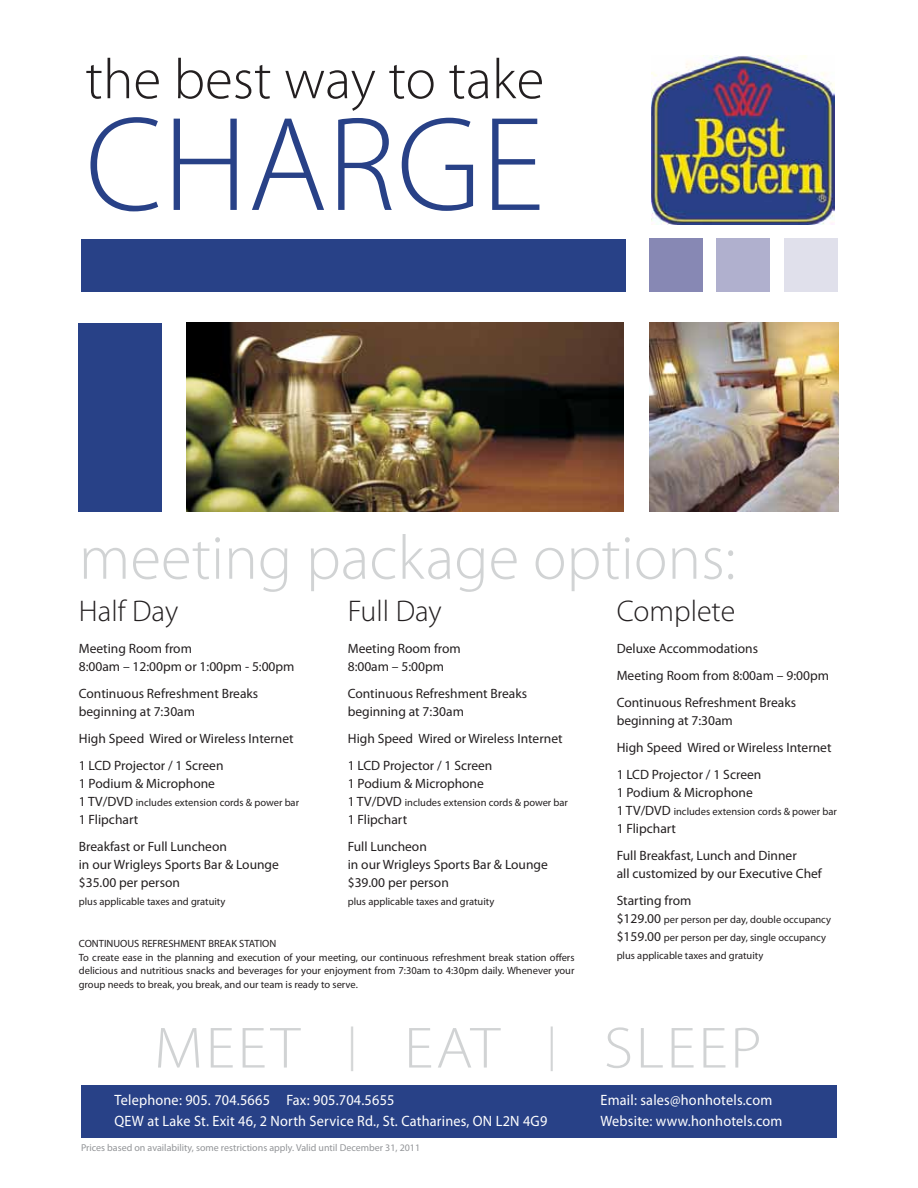
<style>
.page{position:relative;width:918px;height:1188px;background:#fff}
.page>*{position:absolute;margin:0;border:0;box-sizing:border-box;transform-origin:0 0}
.t1{font:300 135.45px "Myriad Pro";color:#284187}
.t2{font:300 63px "Myriad Pro";color:#d1d3d4}
.t3{font:300 58.65px "Myriad Pro";color:#d1d3d4;scale:1.08 1}
.t4{font:300 57px "Myriad Pro";color:#231f20}
.t5{font:300 30px "Myriad Pro";color:#231f20}
.t6{font:15px "Myriad Pro";letter-spacing:.015em;color:#fff;scale:.95 1}
.t7{font:13.5px/27px "Myriad Pro";color:#231f20}
.t8{font:10.5px/13.5px "Myriad Pro";color:#231f20}
.t9{font:10.05px "Myriad Pro";color:#939598}
.s1{font-size:13.5px}
.s2{font-size:44.7px}
</style>
<div class="page">
<div style="left:81px;top:239px;width:544px;height:53px;background:#284187"></div>
<div style="left:649px;top:238px;width:54px;height:54px;background:#8788b4"></div>
<div style="left:716px;top:238px;width:54px;height:54px;background:#b0b0ce"></div>
<div style="left:784px;top:238px;width:54px;height:54px;background:#e0e0eb"></div>
<img style="left:651px;top:55px;width:183px;height:169px">
<div style="left:81px;top:1085px;width:756px;height:53px;background:#284187"></div>
<img style="left:649px;top:323px;width:189px;height:189px">
<img style="left:187px;top:323px;width:436px;height:189px">
<div style="left:79px;top:323px;width:83px;height:189px;background:#284187"></div>
<h3 class="t4" style="left:85px;top:45px;width:460px">the best way to take</h3>
<h1 class="t1" style="left:85px;top:83px;width:460px">CHARGE</h1>
<h2 class="t2" style="left:79px;top:520px;width:658px">meeting package options:</h2>
<h3 class="t5" style="left:79px;top:593px;width:101px">Half Day</h3>
<p class="t7" style="left:79px;top:639px;width:217px;line-height:18px">Meeting Room from<br>8:00am – 12:00pm or 1:00pm - 5:00pm</p>
<p class="t7" style="left:79px;top:684px;width:181px;line-height:18px">Continuous Refreshment Breaks beginning at 7:30am</p>
<p class="t7" style="left:79px;top:724px;width:216px">High Speed Wired or Wireless Internet<br>1 LCD Projector / 1 Screen</p>
<p class="t7" style="left:79px;top:769px;width:138px">1 Podium &amp; Microphone</p>
<p class="t8" style="left:79px;top:795px;width:222px"><span class="s1">1 TV/DVD</span> includes extension cords &amp; power bar</p>
<p class="t7" style="left:79px;top:805px;width:150px">1 Flipchart<br>Breakfast or Full Luncheon</p>
<p class="t7" style="left:79px;top:855px;width:202px;line-height:18px">in our Wrigleys Sports Bar &amp; Lounge $35.00 per person</p>
<p class="t8" style="left:79px;top:894px;width:148px">plus applicable taxes and gratuity</p>
<h3 class="t5" style="left:348px;top:593px;width:95px">Full Day</h3>
<p class="t7" style="left:348px;top:639px;width:115px;line-height:18px">Meeting Room from<br>8:00am – 5:00pm</p>
<p class="t7" style="left:348px;top:684px;width:181px;line-height:18px">Continuous Refreshment Breaks beginning at 7:30am</p>
<p class="t7" style="left:348px;top:724px;width:216px">High Speed Wired or Wireless Internet<br>1 LCD Projector / 1 Screen</p>
<p class="t7" style="left:348px;top:769px;width:138px">1 Podium &amp; Microphone</p>
<p class="t8" style="left:348px;top:795px;width:222px"><span class="s1">1 TV/DVD</span> includes extension cords &amp; power bar</p>
<p class="t7" style="left:348px;top:805px;width:81px">1 Flipchart<br>Full Luncheon</p>
<p class="t7" style="left:348px;top:855px;width:202px;line-height:18px">in our Wrigleys Sports Bar &amp; Lounge $39.00 per person</p>
<p class="t8" style="left:348px;top:894px;width:148px">plus applicable taxes and gratuity</p>
<p class="t8" style="left:79px;top:937px;width:497px">CONTINUOUS REFRESHMENT BREAK STATION<br>To create ease in the planning and execution of your meeting, our continuous refreshment break station offers delicious and nutritious snacks and beverages for your enjoyment from 7:30am to 4:30pm daily. Whenever your group needs to break, you break, and our team is ready to serve.</p>
<h3 class="t5" style="left:617px;top:593px;width:120px">Complete</h3>
<p class="t7" style="left:617px;top:634px;width:214px">Deluxe Accommodations<br>Meeting Room from 8:00am – 9:00pm<br>Continuous Refreshment Breaks</p>
<p class="t7" style="left:617px;top:706px;width:216px">beginning at 7:30am<br>High Speed Wired or Wireless Internet<br>1 LCD Projector / 1 Screen</p>
<p class="t7" style="left:617px;top:778px;width:138px">1 Podium &amp; Microphone</p>
<p class="t8" style="left:617px;top:804px;width:222px"><span class="s1">1 TV/DVD</span> includes extension cords &amp; power bar</p>
<p class="t7" style="left:617px;top:814px;width:182px">1 Flipchart<br>Full Breakfast, Lunch and Dinner</p>
<p class="t7" style="left:617px;top:859px;width:207px">all customized by our Executive Chef<br>Starting from</p>
<p class="t8" style="left:617px;top:910px;width:216px;line-height:18px"><span class="s1">$129.00</span> per person per day, double occupancy <span class="s1">$159.00</span> per person per day, single occupancy plus applicable taxes and gratuity</p>
<h3 class="t3" style="left:154px;top:1013px;width:564px">meet <span class="s2">|</span> eat <span class="s2">|</span> sleep</h3>
<p class="t6" style="left:114px;top:1091px;width:296px">Telephone: 905. 704.5665 Fax: 905.704.5655</p>
<p class="t6" style="left:600px;top:1091px;width:182px">Email: sales@honhotels.com</p>
<p class="t6" style="left:114px;top:1112px;width:457px">QEW at Lake St. Exit 46, 2 North Service Rd., St. Catharines, ON L2N 4G9</p>
<p class="t6" style="left:600px;top:1112px;width:193px">Website: www.honhotels.com</p>
<p class="t9" style="left:81px;top:1141px;width:341px">Prices based on availability, some restrictions apply. Valid until December 31, 2011</p>
</div>
